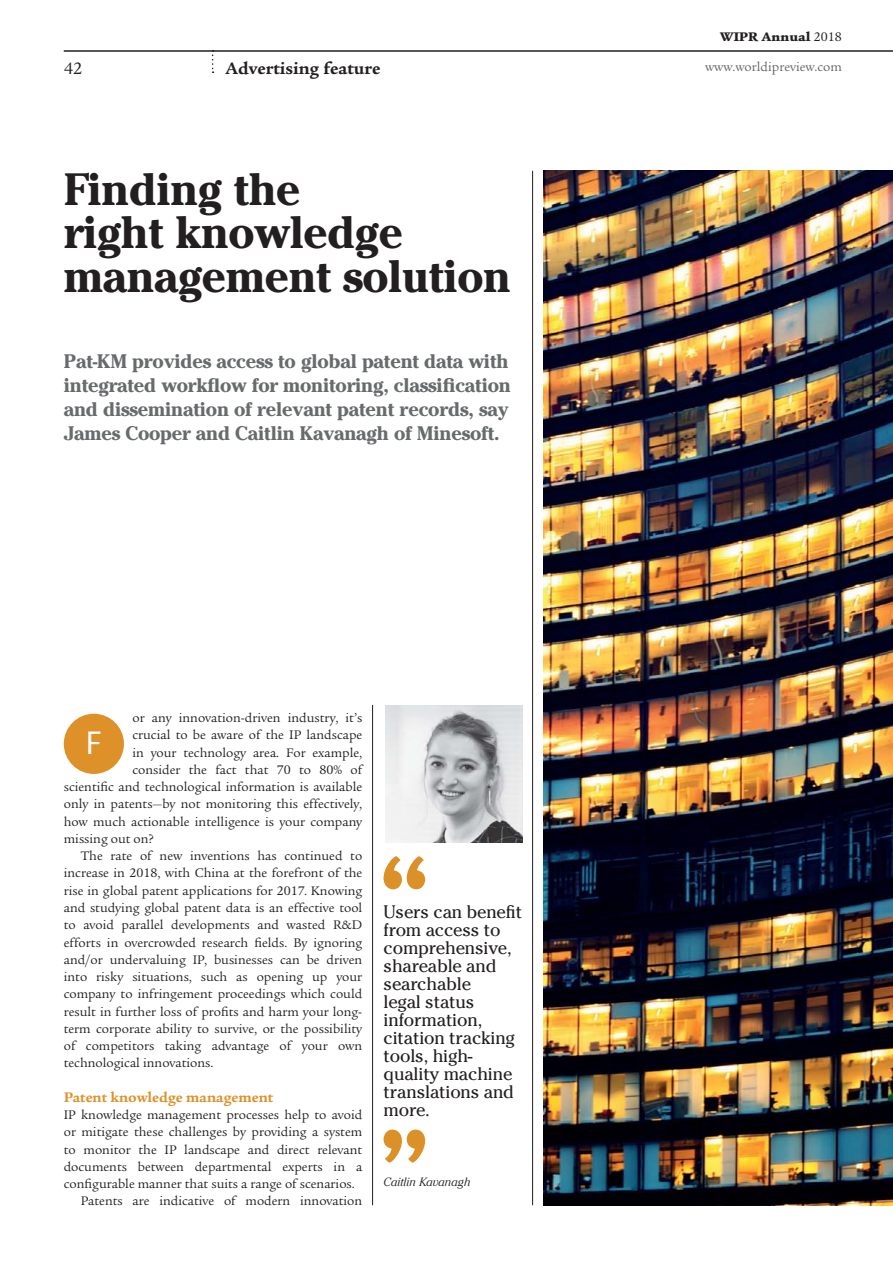
<style>
.page{position:relative;width:893px;height:1263px;background:#fff}
.page>*{position:absolute;margin:0;border:0;box-sizing:border-box;transform-origin:0 0}
.t1{font:700 45px/43.5px "Cheltenham";letter-spacing:-.01em;color:#231f20}
.t2{font:34.5px "Amplitude";color:#fff}
.t3{font:700 19.5px/24px "Cheltenham";letter-spacing:-.01em;color:#676b6c}
.t4{font:18px/18px "Cheltenham";letter-spacing:-.01em;color:#231f20}
.t5{font:700 18px "Legacy Serif";color:#231f20}
.t6{font:18px "Legacy Serif";color:#231f20}
.t7{font:700 15px "Legacy Serif";color:#dd9128}
.t8{font:13.5px "Legacy Serif";color:#231f20}
.t9{font:13.5px "Legacy Serif";color:#636466}
.t10{font:900 13.5px "Legacy Serif";color:#231f20}
.t11{font:italic 300 12px "Cheltenham";color:#231f20}
.s1{font-weight:400}
</style>
<div class="page">
<svg style="left:212px;top:54px;width:2px;height:19px"></svg>
<img style="left:543px;top:171px;width:350px;height:1034px">
<hr style="left:64px;top:50px;width:829px;height:2px;background:#231f20">
<hr style="left:372px;top:705px;width:1px;height:500px;background:#231f20">
<hr style="left:532px;top:171px;width:1px;height:1034px;background:#231f20">
<div style="left:64px;top:714px;width:60px;height:60px;background:#dd9128;border-radius:50%"></div>
<svg style="left:383px;top:1129px;width:42px;height:33px"></svg>
<svg style="left:383px;top:856px;width:42px;height:33px"></svg>
<img style="left:385px;top:705px;width:137px;height:137px">
<h3 class="t6" style="left:64px;top:61px;width:20px">42</h3>
<h3 class="t5" style="left:225px;top:61px;width:156px">Advertising feature</h3>
<h1 class="t1" style="left:64px;top:172px;width:449px">Finding the<br>right knowledge management solution</h1>
<h3 class="t3" style="left:64px;top:351px;width:449px">Pat-KM provides access to global patent data with integrated workflow for monitoring, classification and dissemination of relevant patent records, say James Cooper and Caitlin Kavanagh of Minesoft.</h3>
<p class="t8" style="left:132px;top:712px;width:231px">or any innovation-driven industry, it’s</p>
<p class="t8" style="left:132px;top:730px;width:231px">crucial to be aware of the IP landscape</p>
<p class="t8" style="left:132px;top:747px;width:231px">in your technology area. For example,</p>
<p class="t8" style="left:132px;top:764px;width:231px">consider the fact that 70 to 80% of</p>
<p class="t8" style="left:64px;top:781px;width:300px">scientific and technological information is available</p>
<p class="t8" style="left:64px;top:799px;width:300px">only in patents—by not monitoring this effectively,</p>
<p class="t8" style="left:64px;top:816px;width:300px">how much actionable intelligence is your company</p>
<p class="t8" style="left:64px;top:833px;width:92px">missing out on?</p>
<p class="t8" style="left:81px;top:850px;width:283px">The rate of new inventions has continued to</p>
<p class="t8" style="left:64px;top:868px;width:300px">increase in 2018, with China at the forefront of the</p>
<p class="t8" style="left:64px;top:885px;width:300px">rise in global patent applications for 2017. Knowing</p>
<p class="t8" style="left:64px;top:902px;width:300px">and studying global patent data is an effective tool</p>
<p class="t8" style="left:64px;top:919px;width:300px">to avoid parallel developments and wasted R&amp;D</p>
<p class="t8" style="left:64px;top:937px;width:300px">efforts in overcrowded research fields. By ignoring</p>
<p class="t8" style="left:64px;top:954px;width:300px">and/or undervaluing IP, businesses can be driven</p>
<p class="t8" style="left:64px;top:971px;width:300px">into risky situations, such as opening up your</p>
<p class="t8" style="left:64px;top:988px;width:300px">company to infringement proceedings which could</p>
<p class="t8" style="left:64px;top:1006px;width:300px">result in further loss of profits and harm your long-</p>
<p class="t8" style="left:64px;top:1023px;width:300px">term corporate ability to survive, or the possibility</p>
<p class="t8" style="left:64px;top:1040px;width:300px">of competitors taking advantage of your own</p>
<p class="t8" style="left:64px;top:1057px;width:151px">technological innovations.</p>
<p class="t7" style="left:64px;top:1091px;width:211px">Patent knowledge management</p>
<p class="t8" style="left:64px;top:1109px;width:300px">IP knowledge management processes help to avoid</p>
<p class="t8" style="left:64px;top:1126px;width:300px">or mitigate these challenges by providing a system</p>
<p class="t8" style="left:64px;top:1144px;width:300px">to monitor the IP landscape and direct relevant</p>
<p class="t8" style="left:64px;top:1161px;width:300px">documents between departmental experts in a</p>
<p class="t8" style="left:64px;top:1178px;width:293px">configurable manner that suits a range of scenarios.</p>
<p class="t8" style="left:81px;top:1195px;width:283px">Patents are indicative of modern innovation</p>
<h2 class="t2" style="left:85px;top:731px;width:18px">F</h2>
<h3 class="t4" style="left:383px;top:905px;width:140px">Users can benefit from access to comprehensive, shareable and searchable<br>legal status information, citation tracking tools, high&shy;quality machine translations and more.</h3>
<p class="t11" style="left:383px;top:1175px;width:88px">Caitlin Kavanagh</p>
<p class="t10" style="left:720px;top:32px;width:123px">WIPR Annual <span class="s1">2018</span></p>
<p class="t9" style="left:705px;top:62px;width:138px">www.worldipreview.com</p>
</div>
